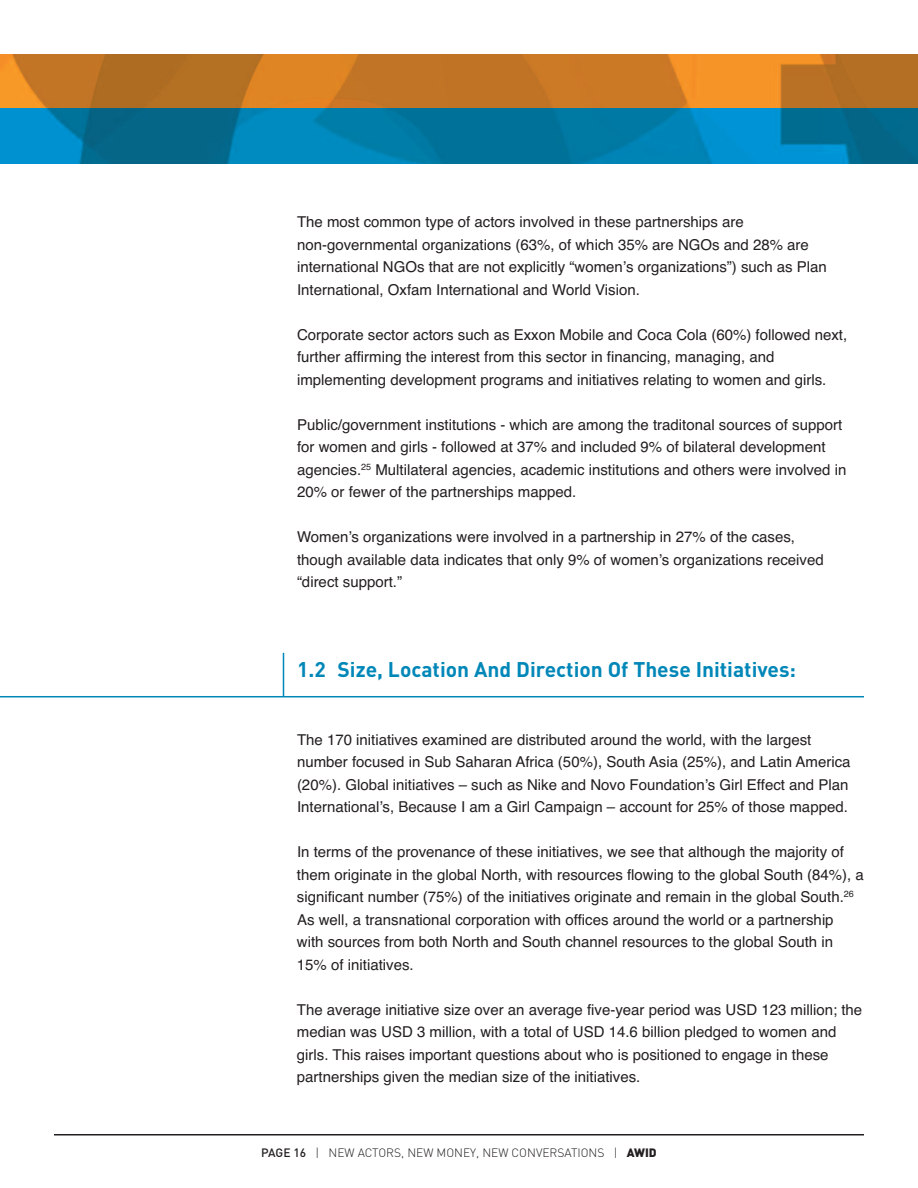
<style>
.page{position:relative;width:918px;height:1188px;background:#fff}
.page>*{position:absolute;margin:0;border:0;box-sizing:border-box;transform-origin:0 0}
.t1{font:700 21px "DIN Pro";color:#0087b8}
.t2{font:15px/22.5px "Helvetica";color:#231f20}
.t3{font:300 12px "DIN Pro";color:#231f20}
.s1{font-weight:500}
.s2{font-weight:900}
</style>
<div class="page">
<hr style="left:54px;top:1134px;width:810px;height:2px;background:#231f20">
<img style="left:0;top:54px;width:918px;height:55px">
<svg style="left:0;top:109px;width:918px;height:55px;background:#017aa8"></svg>
<hr style="left:0;top:696px;width:864px;height:1px;background:#0087b8">
<hr style="left:283px;top:653px;width:1px;height:44px;background:#0087b8">
<p class="t2" style="left:297px;top:211px;width:531px">The most common type of actors involved in these partnerships are non-governmental organizations (63%, of which 35% are NGOs and 28% are international NGOs that are not explicitly “women’s organizations”) such as Plan International, Oxfam International and World Vision.</p>
<p class="t2" style="left:297px;top:323px;width:552px">Corporate sector actors such as Exxon Mobile and Coca Cola (60%) followed next, further affirming the interest from this sector in financing, managing, and implementing development programs and initiatives relating to women and girls.</p>
<p class="t2" style="left:297px;top:413px;width:551px">Public/government institutions - which are among the traditonal sources of support for women and girls - followed at 37% and included 9% of bilateral development agencies.<sup>25</sup> Multilateral agencies, academic institutions and others were involved in 20% or fewer of the partnerships mapped.</p>
<p class="t2" style="left:297px;top:526px;width:528px">Women’s organizations were involved in a partnership in 27% of the cases, though available data indicates that only 9% of women’s organizations received “direct support.”</p>
<h1 class="t1" style="left:297px;top:662px;width:501px">1.2 Size, Location And Direction Of These Initiatives:</h1>
<p class="t2" style="left:297px;top:728px;width:555px">The 170 initiatives examined are distributed around the world, with the largest number focused in Sub Saharan Africa (50%), South Asia (25%), and Latin America (20%). Global initiatives – such as Nike and Novo Foundation’s Girl Effect and Plan International’s, Because I am a Girl Campaign – account for 25% of those mapped.</p>
<p class="t2" style="left:297px;top:841px;width:568px">In terms of the provenance of these initiatives, we see that although the majority of them originate in the global North, with resources flowing to the global South (84%), a significant number (75%) of the initiatives originate and remain in the global South.<sup>26<br></sup>As well, a transnational corporation with offices around the world or a partnership with sources from both North and South channel resources to the global South in 15% of initiatives.</p>
<p class="t2" style="left:297px;top:998px;width:567px">The average initiative size over an average five-year period was USD 123 million; the median was USD 3 million, with a total of USD 14.6 billion pledged to women and girls. This raises important questions about who is positioned to engage in these partnerships given the median size of the initiatives.</p>
<p class="t3" style="left:261px;top:1149px;width:397px"><span class="s1">PAGE 16</span> | NEW ACTORS, NEW MONEY, NEW CONVERSATIONS | <span class="s2">AWID</span></p>
</div>
